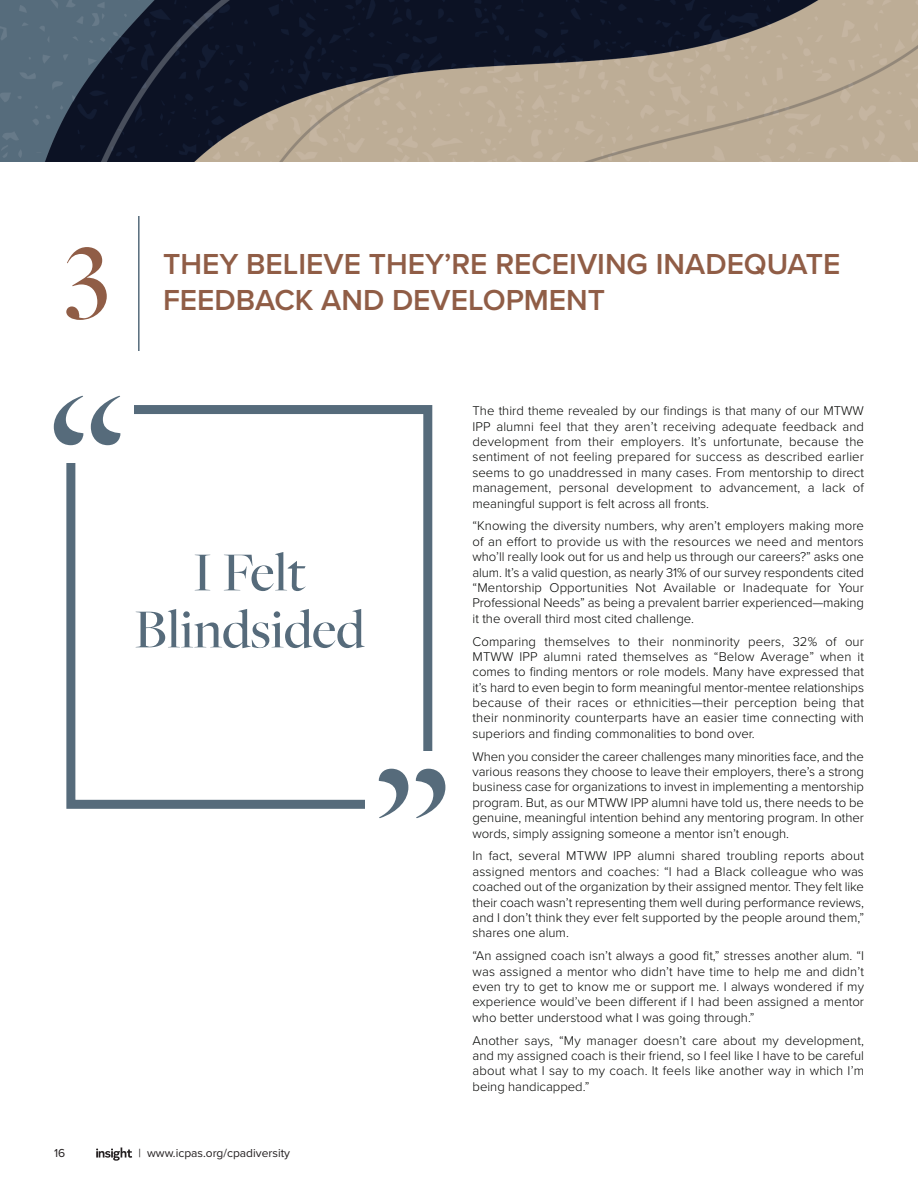
<style>
.page{position:relative;width:918px;height:1188px;background:#fff}
.page>*{position:absolute;margin:0;border:0;box-sizing:border-box;transform-origin:0 0}
.t1{font:500 57px/57px "Freight Big Pro";color:#566b7b;text-align:center}
.t2{font:600 30px/36px "Proxima Nova";color:#905d46}
.t3{font:300 13.2px/15.3px "Proxima Nova";color:#040503;text-align:justify}
.t4{font:12px "Proxima Nova";color:#231f20}
</style>
<div class="page">
<svg style="left:96px;top:1148px;width:36px;height:13px"></svg>
<img style="left:0;top:0;width:918px;height:162px">
<svg style="left:66px;top:247px;width:41px;height:73px"></svg>
<hr style="left:138px;top:216px;width:2px;height:135px;background:#566b7b">
<div style="left:66px;top:405px;width:366px;height:404px;border:9px solid #566b7b"></div>
<div style="left:47px;top:382px;width:87px;height:81px;background:#fff"></div>
<div style="left:365px;top:751px;width:80px;height:78px;background:#fff"></div>
<svg style="left:379px;top:769px;width:66px;height:49px"></svg>
<svg style="left:54px;top:396px;width:66px;height:49px"></svg>
<p class="t2" style="left:163px;top:249px;width:679px">THEY BELIEVE THEY’RE RECEIVING INADEQUATE<br>FEEDBACK AND DEVELOPMENT</p>
<p class="t1" style="left:134px;top:542px;width:232px">I Felt<br>Blindsided</p>
<p class="t4" style="left:54px;top:1149px;width:13px">16</p>
<p class="t4" style="left:138px;top:1149px;width:153px">| www.icpas.org/cpadiversity</p>
<p class="t3" style="left:473px;top:405px;width:393px">The third theme revealed by our findings is that many of our MTWW IPP alumni feel that they aren’t receiving adequate feedback and development from their employers. It’s unfortunate, because the sentiment of not feeling prepared for success as described earlier seems to go unaddressed in many cases. From mentorship to direct management, personal development to advancement, a lack of meaningful support is felt across all fronts.</p>
<p class="t3" style="left:473px;top:520px;width:393px">“Knowing the diversity numbers, why aren’t employers making more of an effort to provide us with the resources we need and mentors who’ll really look out for us and help us through our careers?” asks one alum. It’s a valid question, as nearly 31% of our survey respondents cited “Mentorship Opportunities Not Available or Inadequate for Your Professional Needs” as being a prevalent barrier experienced—making it the overall third most cited challenge.</p>
<p class="t3" style="left:473px;top:635px;width:393px">Comparing themselves to their nonminority peers, 32% of our MTWW IPP alumni rated themselves as “Below Average” when it comes to finding mentors or role models. Many have expressed that it’s hard to even begin to form meaningful mentor-mentee relationships because of their races or ethnicities—their perception being that their nonminority counterparts have an easier time connecting with superiors and finding commonalities to bond over.</p>
<p class="t3" style="left:473px;top:750px;width:393px">When you consider the career challenges many minorities face, and the various reasons they choose to leave their employers, there’s a strong business case for organizations to invest in implementing a mentorship program. But, as our MTWW IPP alumni have told us, there needs to be genuine, meaningful intention behind any mentoring program. In other words, simply assigning someone a mentor isn’t enough.</p>
<p class="t3" style="left:473px;top:850px;width:393px">In fact, several MTWW IPP alumni shared troubling reports about assigned mentors and coaches: “I had a Black colleague who was coached out of the organization by their assigned mentor. They felt like their coach wasn’t representing them well during performance reviews, and I don’t think they ever felt supported by the people around them,” shares one alum.</p>
<p class="t3" style="left:473px;top:949px;width:393px">“An assigned coach isn’t always a good fit,” stresses another alum. “I was assigned a mentor who didn’t have time to help me and didn’t even try to get to know me or support me. I always wondered if my experience would’ve been different if I had been assigned a mentor who better understood what I was going through.”</p>
<p class="t3" style="left:473px;top:1034px;width:393px">Another says, “My manager doesn’t care about my development, and my assigned coach is their friend, so I feel like I have to be careful about what I say to my coach. It feels like another way in which I’m being handicapped.”</p>
</div>
